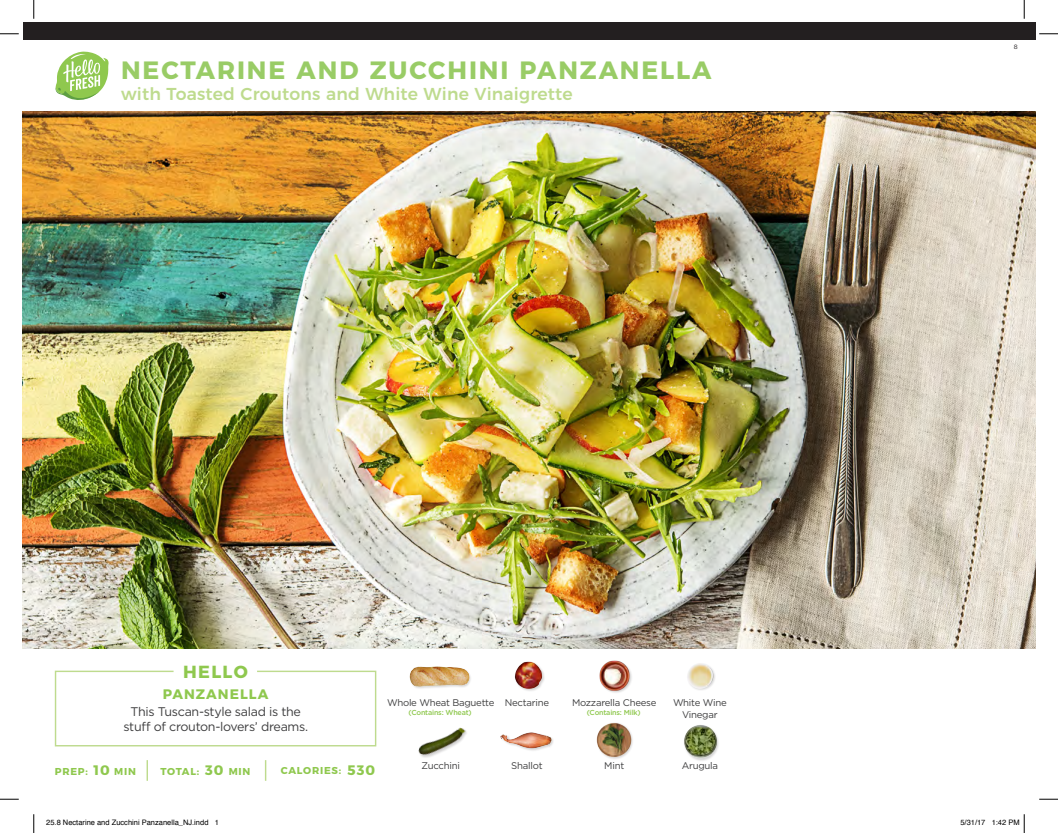
<style>
.page{position:relative;width:1058px;height:833px;background:#fff}
.page>*{position:absolute;margin:0;border:0;box-sizing:border-box;transform-origin:0 0}
.t1{font:700 25px "Montserrat";letter-spacing:.075em;color:#9c6}
.t2{font:700 17.5px "Montserrat";letter-spacing:.075em;color:#8fc84e}
.t3{font:500 17.25px "Montserrat";letter-spacing:.01em;color:#bedb8e}
.t4{font:700 13.75px "Montserrat";letter-spacing:.075em;color:#8fc84e}
.t5{font:12.5px/15px "Gotham";letter-spacing:-.025em;color:#3e3e3f;text-align:center}
.t6{font:700 10px "Montserrat";letter-spacing:.075em;color:#8fc84e}
.t7{font:9.62px/12px "Gotham";letter-spacing:-.025em;color:#3e3e3f;text-align:center}
.t8{font:7.5px "Helvetica";color:#000}
.t9{font:500 7.25px "Gotham";letter-spacing:-.025em;color:#8fc84e}
.t10{font:6.25px "Gotham";color:#231f20}
</style>
<div class="page">
<div style="left:23px;top:23px;width:1012px;height:17px;background:#231f20"></div>
<img style="left:23px;top:112px;width:1012px;height:536px">
<svg style="left:54px;top:670px;width:323px;height:77px"></svg>
<img style="left:409px;top:666px;width:62px;height:23px">
<div style="left:418px;top:728px;width:50px;height:30px;background:#231f20;opacity:.2"></div>
<img style="left:418px;top:727px;width:48px;height:30px">
<img style="left:599px;top:660px;width:33px;height:33px">
<div style="left:597px;top:722px;width:36px;height:37px;background:#231f20;opacity:.2"></div>
<img style="left:596px;top:722px;width:37px;height:35px">
<img style="left:514px;top:661px;width:30px;height:30px">
<img style="left:500px;top:732px;width:53px;height:19px">
<img style="left:687px;top:663px;width:28px;height:27px">
<div style="left:683px;top:724px;width:37px;height:37px;background:#231f20;opacity:.2"></div>
<img style="left:683px;top:724px;width:37px;height:35px">
<hr style="left:146px;top:760px;width:2px;height:20px;background:#bedb8e">
<svg style="left:265px;top:760px;width:1px;height:20px"></svg>
<svg style="left:55px;top:51px;width:54px;height:49px"></svg>
<svg style="left:0;top:33px;width:19px;height:2px"></svg>
<svg style="left:1039px;top:33px;width:19px;height:2px"></svg>
<svg style="left:0;top:798px;width:19px;height:2px"></svg>
<svg style="left:1039px;top:798px;width:19px;height:2px"></svg>
<svg style="left:33px;top:0;width:2px;height:19px"></svg>
<svg style="left:33px;top:814px;width:2px;height:19px"></svg>
<svg style="left:1023px;top:0;width:2px;height:19px"></svg>
<svg style="left:1023px;top:814px;width:2px;height:19px"></svg>
<h1 class="t1" style="left:121px;top:50px;width:592px">NECTARINE AND ZUCCHINI PANZANELLA</h1>
<h3 class="t3" style="left:121px;top:80px;width:453px">with Toasted Croutons and White Wine Vinaigrette</h3>
<h2 class="t2" style="left:183px;top:657px;width:66px">HELLO</h2>
<h3 class="t4" style="left:163px;top:683px;width:107px">PANZANELLA</h3>
<p class="t5" style="left:123px;top:703px;width:186px">This Tuscan-style salad is the stuff of crouton-lovers’ dreams.</p>
<p class="t7" style="left:387px;top:696px;width:109px">Whole Wheat Baguette</p>
<p class="t7" style="left:572px;top:696px;width:86px">Mozzarella Cheese</p>
<p class="t7" style="left:505px;top:696px;width:46px">Nectarine</p>
<p class="t9" style="left:408px;top:707px;width:65px">(Contains: Wheat)</p>
<p class="t9" style="left:587px;top:707px;width:55px">(Contains: Milk)</p>
<p class="t7" style="left:673px;top:696px;width:55px">White Wine<br>Vinegar</p>
<h3 class="t4" style="left:94px;top:759px;width:18px">10</h3>
<h3 class="t4" style="left:205px;top:759px;width:20px">30</h3>
<h3 class="t4" style="left:347px;top:759px;width:29px">530</h3>
<p class="t6" style="left:55px;top:763px;width:35px">PREP:</p>
<p class="t6" style="left:114px;top:763px;width:23px">MIN</p>
<p class="t6" style="left:161px;top:763px;width:40px">TOTAL:</p>
<p class="t6" style="left:229px;top:763px;width:23px">MIN</p>
<p class="t6" style="left:281px;top:762px;width:62px">CALORIES:</p>
<p class="t7" style="left:421px;top:759px;width:40px">Zucchini</p>
<p class="t7" style="left:511px;top:759px;width:33px">Shallot</p>
<p class="t7" style="left:604px;top:759px;width:21px">Mint</p>
<p class="t7" style="left:681px;top:759px;width:38px">Arugula</p>
<p class="t10" style="left:1013px;top:43px;width:5px">8</p>
<p class="t8" style="left:46px;top:817px;width:174px">25.8 Nectarine and Zucchini Panzanella_NJ.indd 1</p>
<p class="t8" style="left:960px;top:817px;width:61px">5/31/17 1:42 PM</p>
</div>
